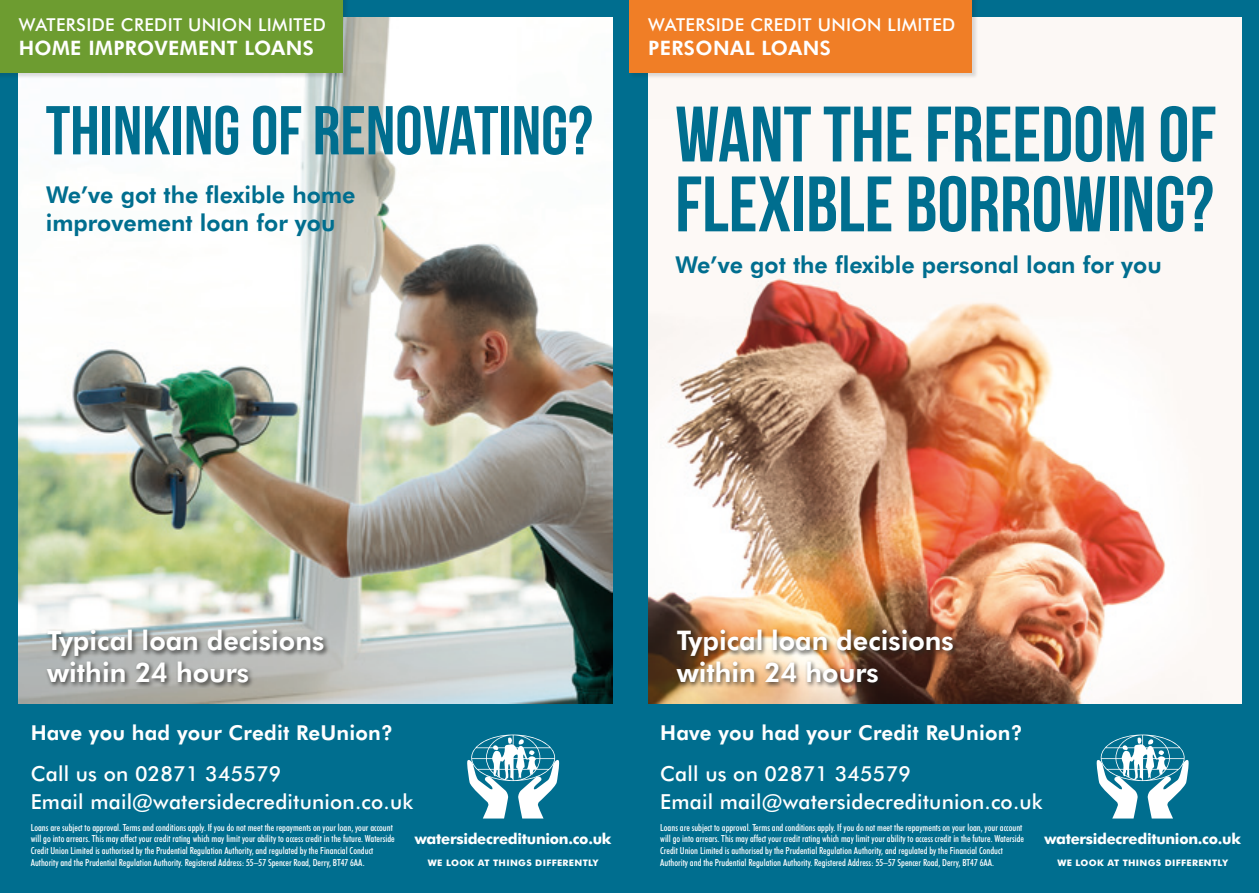
<style>
.page{position:relative;width:1259px;height:893px;background:#fff}
.page>*{position:absolute;margin:0;border:0;box-sizing:border-box;transform-origin:0 0}
.CUA2_-_Headline{font:78.3px/69.9px "Bebas Neue";color:#006e8f}
.CUA2_-_Headline-2{font:69px "Bebas Neue";color:#006e8f}
.CUA2_Generic_-_top{font:800 27px/31.5px "Futura BT";color:#fff}
.CUA2_-_subheadline{font:800 23.25px/27.9px "Futura BT";color:#006e8f}
.CUA2_Local_-_CTA{font:500 20.7px "Futura BT";letter-spacing:.01em;color:#fff}
.CUA2_-_ReUnion_line{font:800 20.55px "Futura BT";letter-spacing:.01em;color:#fff}
.CUA2_Generic_-_top-2{font:800 19.95px "Futura BT";letter-spacing:.02em;color:#fff}
.CUA2_Local_-_top_he{font:500 17.85px "Futura BT";letter-spacing:.02em;color:#fff}
.CU_Local_-_webURL{font:700 15px "Futura BT";letter-spacing:-.02em;color:#fff}
.CUA2_-_T_C{font:500 condensed 9.75px/11.7px "Futura BT";color:#fff}
.CUA2_-_We_look_line{font:700 9px "Futura BT";letter-spacing:.035em;color:#fff}
</style>
<div class="page">
<div style="left:0;top:0;width:629px;height:893px;background:#006e8f"></div>
<div style="left:629px;top:0;width:630px;height:893px;background:#006e8f"></div>
<img style="left:19px;top:18px;width:593px;height:685px">
<img style="left:648px;top:18px;width:593px;height:685px">
<div style="left:0;top:0;width:348px;height:78px;background:#1d1d1b;opacity:.15"></div>
<div style="left:0;top:0;width:343px;height:72px;background:#6d9c30"></div>
<div style="left:629px;top:0;width:349px;height:78px;background:#1d1d1b;opacity:.15"></div>
<div style="left:629px;top:0;width:343px;height:72px;background:#f07e26"></div>
<svg style="left:467px;top:734px;width:93px;height:84px"></svg>
<svg style="left:1096px;top:734px;width:93px;height:84px"></svg>
<div style="left:44px;top:627px;width:285px;height:61px;background:#1d1d1b;opacity:.75"></div>
<div style="left:674px;top:627px;width:285px;height:61px;background:#1d1d1b;opacity:.75"></div>
<p class="CUA2_Local_-_top_he" style="left:19px;top:14px;width:309px">WATERSIDE CREDIT UNION LIMITED</p>
<p class="CUA2_Generic_-_top-2" style="left:19px;top:36px;width:297px">HOME IMPROVEMENT LOANS</p>
<p class="CUA2_Local_-_top_he" style="left:648px;top:14px;width:309px">WATERSIDE CREDIT UNION LIMITED</p>
<p class="CUA2_Generic_-_top-2" style="left:648px;top:36px;width:184px">PERSONAL LOANS</p>
<p class="CUA2_-_Headline-2" style="left:46px;top:93px;width:548px">THINKING OF RENOVATING?</p>
<p class="CUA2_-_Headline" style="left:675px;top:98px;width:543px">WANT THE FREEDOM OF<br>FLEXIBLE BORROWING?</p>
<p class="CUA2_-_subheadline" style="left:46px;top:181px;width:311px">We’ve got the flexible home improvement loan for you</p>
<p class="CUA2_-_subheadline" style="left:675px;top:251px;width:488px">We’ve got the flexible personal loan for you</p>
<p class="CUA2_Generic_-_top" style="left:47px;top:624px;width:279px">Typical loan decisions within 24 hours</p>
<p class="CUA2_Generic_-_top" style="left:676px;top:624px;width:279px">Typical loan decisions within 24 hours</p>
<p class="CUA2_-_ReUnion_line" style="left:31px;top:720px;width:364px">Have you had your Credit ReUnion?</p>
<p class="CUA2_-_ReUnion_line" style="left:660px;top:720px;width:364px">Have you had your Credit ReUnion?</p>
<p class="CUA2_Local_-_CTA" style="left:31px;top:761px;width:252px">Call us on 02871 345579</p>
<p class="CUA2_Local_-_CTA" style="left:31px;top:789px;width:384px">Email mail@watersidecreditunion.co.uk</p>
<p class="CUA2_Local_-_CTA" style="left:660px;top:761px;width:252px">Call us on 02871 345579</p>
<p class="CUA2_Local_-_CTA" style="left:660px;top:789px;width:384px">Email mail@watersidecreditunion.co.uk</p>
<p class="CUA2_-_T_C" style="left:31px;top:821px;width:365px">Loans are subject to approval. Terms and conditions apply. If you do not meet the repayments on your loan, your account will go into arrears. This may affect your credit rating which may limit your ability to access credit in the future. Waterside Credit Union Limited is authorised by the Prudential Regulation Authority, and regulated by the Financial Conduct Authority and the Prudential Regulation Authority. Registered Address: 55–57 Spencer Road, Derry, BT47 6AA.</p>
<p class="CUA2_-_T_C" style="left:660px;top:821px;width:365px">Loans are subject to approval. Terms and conditions apply. If you do not meet the repayments on your loan, your account will go into arrears. This may affect your credit rating which may limit your ability to access credit in the future. Waterside Credit Union Limited is authorised by the Prudential Regulation Authority, and regulated by the Financial Conduct Authority and the Prudential Regulation Authority. Registered Address: 55–57 Spencer Road, Derry, BT47 6AA.</p>
<p class="CU_Local_-_webURL" style="left:415px;top:830px;width:198px">watersidecreditunion.co.uk</p>
<p class="CU_Local_-_webURL" style="left:1044px;top:830px;width:198px">watersidecreditunion.co.uk</p>
<p class="CUA2_-_We_look_line" style="left:428px;top:857px;width:172px">WE LOOK AT THINGS DIFFERENTLY</p>
<p class="CUA2_-_We_look_line" style="left:1057px;top:857px;width:172px">WE LOOK AT THINGS DIFFERENTLY</p>
</div>
